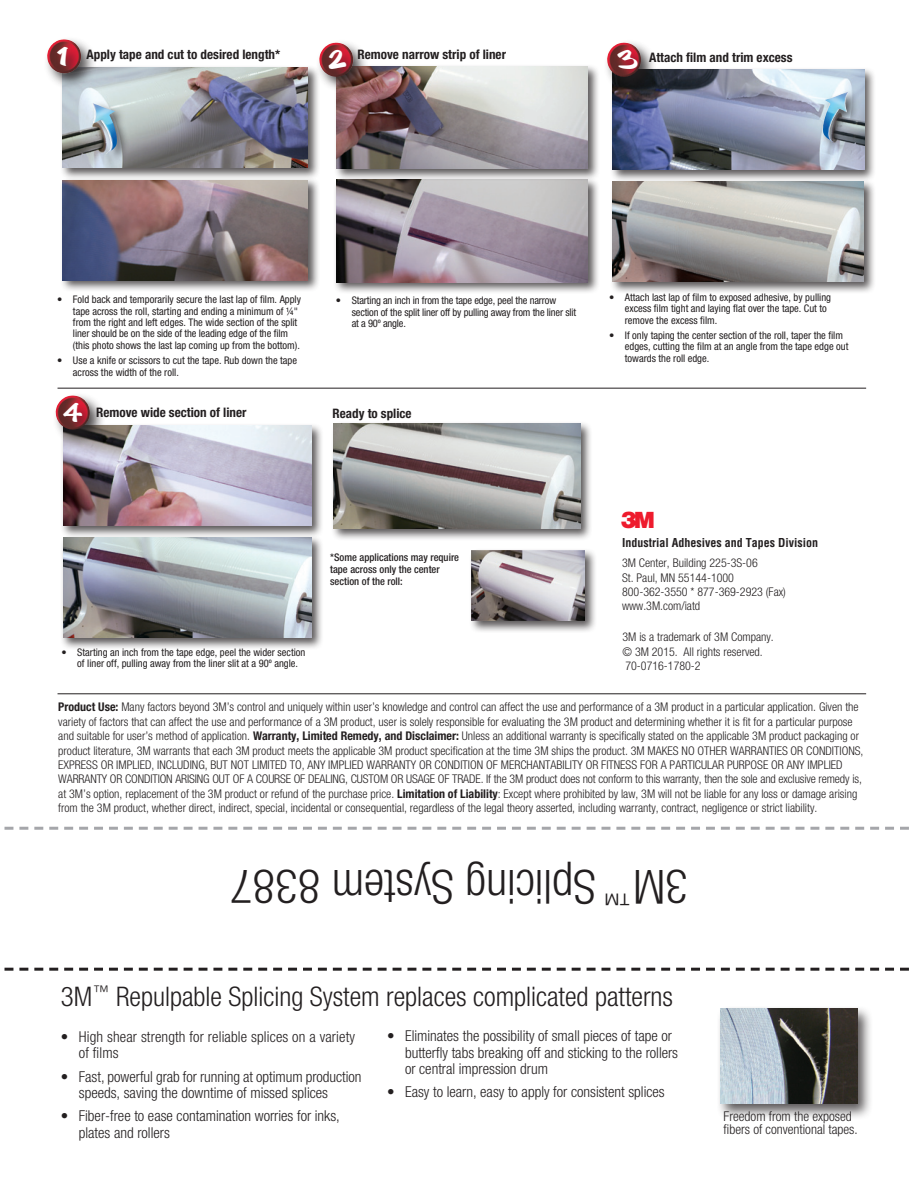
<style>
.page{position:relative;width:918px;height:1188px;background:#fff}
.page>*{position:absolute;margin:0;border:0;box-sizing:border-box;transform-origin:0 0}
.t1{font:300 condensed 47.1px "Helvetica Neue";color:#231f20}
.t2{font:32.25px "Cartoon";color:#fff}
.t3{font:300 condensed 27px "Helvetica Neue";color:#231f20}
.t4{font:23.85px "Logo 3 Mps";color:#ee1b2d}
.t5{font:300 condensed 15px/16.5px "Helvetica Neue";color:#231f20}
.t6{font:300 condensed 13.5px/13.5px "Helvetica Neue";color:#231f20}
.t7{font:700 condensed 13.05px "Helvetica Neue";color:#231f20}
.t8{font:300 condensed 12px/14.4px "Helvetica Neue";color:#231f20}
.t9{font:700 condensed 12px "Helvetica";color:#231f20}
.t10{font:condensed 10.5px/11.4px "Helvetica Neue";color:#231f20}
.t11{font:500 condensed 10.5px/12px "Helvetica Neue";color:#231f20}
.s1{font-weight:700}
</style>
<div class="page">
<svg style="left:4px;top:827px;width:905px;height:3px"></svg>
<svg style="left:4px;top:968px;width:905px;height:3px"></svg>
<div style="left:717px;top:1005px;width:157px;height:115px;background:#231f20;opacity:.75"></div>
<img style="left:720px;top:1009px;width:137px;height:94px">
<div style="left:610px;top:67px;width:266px;height:115px;background:#231f20;opacity:.75"></div>
<img style="left:613px;top:70px;width:251px;height:100px">
<div style="left:610px;top:178px;width:266px;height:116px;background:#231f20;opacity:.75"></div>
<img style="left:613px;top:181px;width:251px;height:100px">
<div style="left:60px;top:423px;width:264px;height:115px;background:#231f20;opacity:.75"></div>
<img style="left:63px;top:426px;width:249px;height:100px">
<div style="left:60px;top:535px;width:264px;height:115px;background:#231f20;opacity:.75"></div>
<img style="left:63px;top:538px;width:249px;height:100px">
<div style="left:59px;top:64px;width:261px;height:116px;background:#231f20;opacity:.75"></div>
<img style="left:62px;top:68px;width:246px;height:100px">
<div style="left:59px;top:177px;width:261px;height:116px;background:#231f20;opacity:.75"></div>
<img style="left:62px;top:180px;width:246px;height:100px">
<div style="left:333px;top:177px;width:267px;height:117px;background:#231f20;opacity:.75"></div>
<img style="left:336px;top:181px;width:251px;height:101px">
<div style="left:333px;top:63px;width:267px;height:118px;background:#231f20;opacity:.75"></div>
<img style="left:336px;top:66px;width:251px;height:103px">
<hr style="left:58px;top:693px;width:808px;height:1px;background:#231f20">
<hr style="left:58px;top:388px;width:808px;height:1px;background:#231f20">
<div style="left:820px;top:89px;width:41px;height:65px;background:#231f20;opacity:.75"></div>
<img style="left:823px;top:92px;width:25px;height:50px">
<div style="left:89px;top:101px;width:40px;height:64px;background:#231f20;opacity:.75"></div>
<img style="left:92px;top:103px;width:25px;height:50px">
<div style="left:330px;top:421px;width:263px;height:120px;background:#231f20;opacity:.75"></div>
<img style="left:333px;top:424px;width:247px;height:104px">
<div style="left:469px;top:548px;width:128px;height:85px;background:#231f20;opacity:.75"></div>
<img style="left:472px;top:551px;width:113px;height:70px">
<div style="left:44px;top:36px;width:53px;height:54px;background:#231f20;opacity:.75"></div>
<img style="left:47px;top:39px;width:35px;height:35px">
<div style="left:55px;top:43px;width:28px;height:38px;background:#231f20;opacity:.75"></div>
<div style="left:316px;top:39px;width:53px;height:54px;background:#231f20;opacity:.75"></div>
<img style="left:319px;top:43px;width:35px;height:34px">
<div style="left:326px;top:47px;width:36px;height:38px;background:#231f20;opacity:.75"></div>
<div style="left:604px;top:39px;width:53px;height:54px;background:#231f20;opacity:.75"></div>
<img style="left:607px;top:43px;width:35px;height:34px">
<div style="left:615px;top:47px;width:39px;height:38px;background:#231f20;opacity:.75"></div>
<div style="left:52px;top:392px;width:54px;height:54px;background:#231f20;opacity:.75"></div>
<img style="left:55px;top:396px;width:35px;height:34px">
<div style="left:61px;top:400px;width:37px;height:38px;background:#231f20;opacity:.75"></div>
<p class="t2" style="left:57px;top:37px;width:14px">1</p>
<p class="t2" style="left:329px;top:41px;width:20px">2</p>
<p class="t2" style="left:617px;top:41px;width:24px">3</p>
<p class="t7" style="left:87px;top:46px;width:195px">Apply tape and cut to desired length*</p>
<p class="t7" style="left:357px;top:46px;width:150px">Remove narrow strip of liner</p>
<p class="t7" style="left:649px;top:49px;width:145px">Attach film and trim excess</p>
<p class="t10" style="left:73px;top:294px;width:230px;text-indent:-16px">• Fold back and temporarily secure the last lap of film. Apply tape across the roll, starting and ending a minimum of ¼" from the right and left edges. The wide section of the split liner should be on the side of the leading edge of the film (this photo shows the last lap coming up from the bottom).</p>
<p class="t10" style="left:73px;top:355px;width:226px;text-indent:-16px">• Use a knife or scissors to cut the tape. Rub down the tape across the width of the roll.</p>
<p class="t10" style="left:352px;top:295px;width:226px;text-indent:-16px">• Starting an inch in from the tape edge, peel the narrow section of the split liner off by pulling away from the liner slit at a 90º angle.</p>
<p class="t10" style="left:625px;top:291px;width:208px;text-indent:-16px">• Attach last lap of film to exposed adhesive, by pulling excess film tight and laying flat over the tape. Cut to remove the excess film.</p>
<p class="t10" style="left:625px;top:330px;width:225px;text-indent:-16px">• If only taping the center section of the roll, taper the film edges, cutting the film at an angle from the tape edge out towards the roll edge.</p>
<p class="t2" style="left:63px;top:394px;width:21px">4</p>
<p class="t7" style="left:96px;top:404px;width:152px">Remove wide section of liner</p>
<p class="t7" style="left:333px;top:405px;width:80px">Ready to splice</p>
<p class="t10" style="left:77px;top:646px;width:230px;text-indent:-16px">• Starting an inch from the tape edge, peel the wider section of liner off, pulling away from the liner slit at a 90º angle.</p>
<p class="t11" style="left:330px;top:551px;width:131px">*Some applications may require tape across only the center section of the roll:</p>
<p class="t4" style="left:622px;top:508px;width:39px">3</p>
<p class="t9" style="left:622px;top:535px;width:197px">Industrial Adhesives and Tapes Division</p>
<p class="t8" style="left:622px;top:556px;width:137px">3M Center, Building 225-3S-06<br>St. Paul, MN 55144-1000</p>
<p class="t8" style="left:622px;top:584px;width:165px">800-362-3550 * 877-369-2923 (Fax)</p>
<p class="t8" style="left:622px;top:599px;width:80px">www.3M.com/iatd</p>
<p class="t8" style="left:623px;top:630px;width:153px">3M is a trademark of 3M Company.</p>
<p class="t8" style="left:623px;top:644px;width:142px">© 3M 2015. All rights reserved.</p>
<p class="t8" style="left:625px;top:659px;width:77px">70-0716-1780-2</p>
<p class="t8" style="left:58px;top:700px;width:807px"><span class="s1">Product Use:</span> Many factors beyond 3M’s control and uniquely within user’s knowledge and control can affect the use and performance of a 3M product in a particular application. Given the variety of factors that can affect the use and performance of a 3M product, user is solely responsible for evaluating the 3M product and determining whether it is fit for a particular purpose and suitable for user’s method of application. <span class="s1">Warranty, Limited Remedy, and Disclaimer:</span> Unless an additional warranty is specifically stated on the applicable 3M product packaging or product literature, 3M warrants that each 3M product meets the applicable 3M product specification at the time 3M ships the product. 3M MAKES NO OTHER WARRANTIES OR CONDITIONS, EXPRESS OR IMPLIED, INCLUDING, BUT NOT LIMITED TO, ANY IMPLIED WARRANTY OR CONDITION OF MERCHANTABILITY OR FITNESS FOR A PARTICULAR PURPOSE OR ANY IMPLIED WARRANTY OR CONDITION ARISING OUT OF A COURSE OF DEALING, CUSTOM OR USAGE OF TRADE. If the 3M product does not conform to this warranty, then the sole and exclusive remedy is, at 3M’s option, replacement of the 3M product or refund of the purchase price. <span class="s1">Limitation of Liability</span>: Except where prohibited by law, 3M will not be liable for any loss or damage arising from the 3M product, whether direct, indirect, special, incidental or consequential, regardless of the legal theory asserted, including warranty, contract, negligence or strict liability.</p>
<p class="t1" style="left:688px;top:914px;width:459px;rotate:-180deg">M3 <sup>™</sup> Splicing System 8387</p>
<p class="t3" style="left:61px;top:981px;width:614px">3M<sup>™</sup> Repulpable Splicing System replaces complicated patterns</p>
<p class="t5" style="left:79px;top:1028px;width:278px;text-indent:-18px">• High shear strength for reliable splices on a variety of films</p>
<p class="t5" style="left:79px;top:1068px;width:284px;text-indent:-18px">• Fast, powerful grab for running at optimum production speeds, saving the downtime of missed splices</p>
<p class="t5" style="left:79px;top:1108px;width:262px;text-indent:-18px">• Fiber-free to ease contamination worries for inks, plates and rollers</p>
<p class="t5" style="left:405px;top:1027px;width:275px;text-indent:-18px">• Eliminates the possibility of small pieces of tape or butterfly tabs breaking off and sticking to the rollers or central impression drum</p>
<p class="t5" style="left:387px;top:1084px;width:279px">• Easy to learn, easy to apply for consistent splices</p>
<p class="t6" style="left:724px;top:1109px;width:136px">Freedom from the exposed fibers of conventional tapes.</p>
</div>
